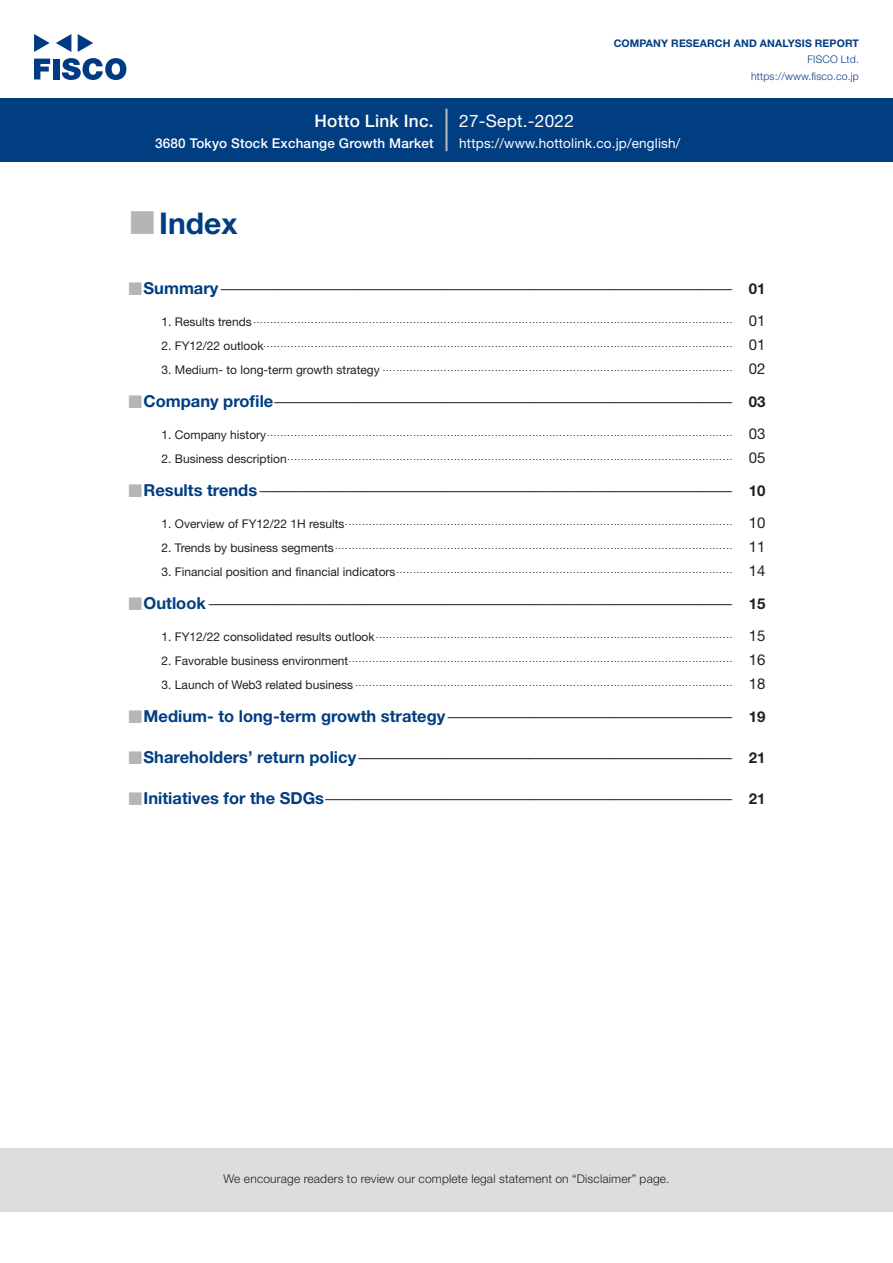
<style>
.page{position:relative;width:893px;height:1263px;background:#fff}
.page>*{position:absolute;margin:0;border:0;box-sizing:border-box;transform-origin:0 0}
.t1{font:700 30px "Helvetica Neue LT Std";color:#003d81}
.t2{font:17.25px "Helvetica Neue LT Std";letter-spacing:.015em;color:#fff}
.t3{font:500 17.25px "Helvetica Neue LT Std";letter-spacing:.015em;color:#fff}
.t4{font:700 16.5px "Helvetica Neue LT Std";color:#003d81}
.t5{font:15px "Helvetica Neue LT Std";color:#231f20}
.t6{font:700 15px "Helvetica Neue LT Std";color:#231f20}
.t7{font:13.5px "Helvetica Neue LT Std";letter-spacing:.015em;color:#fff}
.t8{font:500 13.5px "Helvetica Neue LT Std";letter-spacing:.015em;color:#fff}
.t9{font:12px "Helvetica Neue LT Std";color:#231f20}
.t10{font:300 12px "Helvetica Neue LT Std";letter-spacing:.015em;color:#231f20}
.t11{font:700 10.5px "Helvetica Neue LT Std";letter-spacing:.015em;color:#003d81}
.t12{font:300 10.5px/16.5px "Helvetica Neue LT Std";letter-spacing:.015em;color:#003d81;text-align:right}
.t13{font:9px "Helvetica Neue LT Std";color:#231f20}
.s1{font-family:"Hiragino UD Sans F Std N W6";font-weight:400;color:#b5b5b6}
.s2{font-family:"Hiragino UD Sans Std W6";font-weight:400;color:#b5b5b6}
</style>
<div class="page">
<div style="left:0;top:1148px;width:893px;height:64px;background:#ddd"></div>
<svg style="left:34px;top:59px;width:16px;height:20px"></svg>
<div style="left:53px;top:59px;width:6px;height:20px;background:#003a83"></div>
<svg style="left:62px;top:58px;width:64px;height:22px"></svg>
<svg style="left:34px;top:34px;width:16px;height:18px"></svg>
<svg style="left:78px;top:34px;width:15px;height:18px"></svg>
<svg style="left:56px;top:34px;width:15px;height:18px"></svg>
<div style="left:0;top:98px;width:893px;height:64px;background:#003d81"></div>
<hr style="left:445px;top:109px;width:3px;height:42px;background:#b5b5b6">
<h2 class="t3" style="left:315px;top:110px;width:121px">Hotto Link Inc.</h2>
<h3 class="t8" style="left:155px;top:135px;width:280px">3680 Tokyo Stock Exchange Growth Market</h3>
<h1 class="t1" style="left:128px;top:204px;width:112px"><span class="s1">■</span>Index</h1>
<h2 class="t2" style="left:459px;top:110px;width:116px">27-Sept.-2022</h2>
<p class="t11" style="left:614px;top:37px;width:247px">COMPANY RESEARCH AND ANALYSIS REPORT</p>
<p class="t12" style="left:751px;top:51px;width:109px">FISCO Ltd. https://www.fisco.co j p.</p>
<h3 class="t7" style="left:459px;top:135px;width:223px">https://www.hottolink.co j p. /english/</h3>
<h3 class="t4" style="left:127px;top:278px;width:93px"><span class="s2">■</span>Summary</h3>
<h3 class="t9" style="left:220px;top:281px;width:514px">---------------------------------------------------------------------------------------------------------------------------------------------------------------------------</h3>
<h3 class="t9" style="left:162px;top:314px;width:92px">1. Results trends</h3>
<p class="t13" style="left:253px;top:314px;width:480px">.............................................................................................................................................</p>
<h3 class="t9" style="left:162px;top:338px;width:104px">2. FY12/22 outlook</h3>
<p class="t13" style="left:264px;top:338px;width:470px">..........................................................................................................................................</p>
<h3 class="t9" style="left:162px;top:362px;width:220px">3. Medium to- long-term growth strategy</h3>
<p class="t13" style="left:383px;top:362px;width:351px">.......................................................................................................</p>
<h3 class="t4" style="left:127px;top:391px;width:148px"><span class="s2">■</span>Company profile</h3>
<h3 class="t9" style="left:274px;top:394px;width:460px">---------------------------------------------------------------------------------------------------------------------------------------------------------</h3>
<h3 class="t9" style="left:162px;top:427px;width:106px">1. Company history</h3>
<p class="t13" style="left:267px;top:427px;width:467px">.........................................................................................................................................</p>
<h3 class="t9" style="left:162px;top:451px;width:127px">2. Business description</h3>
<p class="t13" style="left:287px;top:451px;width:446px">...................................................................................................................................</p>
<h3 class="t4" style="left:127px;top:480px;width:131px"><span class="s2">■</span>Results trends</h3>
<h3 class="t9" style="left:259px;top:483px;width:475px">--------------------------------------------------------------------------------------------------------------------------------------------------------------</h3>
<h3 class="t9" style="left:162px;top:516px;width:184px">1. Overview of FY12/22 H1 results</h3>
<p class="t13" style="left:345px;top:516px;width:388px">..................................................................................................................</p>
<h3 class="t9" style="left:162px;top:540px;width:174px">2. Trends by business segments</h3>
<p class="t13" style="left:335px;top:540px;width:399px">.....................................................................................................................</p>
<h3 class="t9" style="left:162px;top:564px;width:236px">3. Financial position and financial indicators</h3>
<p class="t13" style="left:396px;top:564px;width:337px">...................................................................................................</p>
<h3 class="t4" style="left:127px;top:593px;width:80px"><span class="s2">■</span>Outlook</h3>
<h3 class="t9" style="left:208px;top:596px;width:526px">-------------------------------------------------------------------------------------------------------------------------------------------------------------------------------</h3>
<h3 class="t9" style="left:162px;top:629px;width:215px">1. FY12/22 consolidated results outlook</h3>
<p class="t13" style="left:376px;top:629px;width:358px">.........................................................................................................</p>
<h3 class="t9" style="left:162px;top:653px;width:188px">2. Favorable business environment</h3>
<p class="t13" style="left:349px;top:653px;width:385px">.................................................................................................................</p>
<h3 class="t9" style="left:162px;top:677px;width:193px">3. Launch of Web3 related business</h3>
<p class="t13" style="left:355px;top:677px;width:378px">...............................................................................................................</p>
<h3 class="t4" style="left:127px;top:706px;width:320px"><span class="s2">■</span>Medium- to long-term growth strategy</h3>
<h3 class="t9" style="left:447px;top:709px;width:287px">-----------------------------------------------------------------------------------------------</h3>
<h3 class="t4" style="left:127px;top:747px;width:230px"><span class="s2">■</span>Shareholders’ return policy</h3>
<h3 class="t9" style="left:358px;top:750px;width:377px">-----------------------------------------------------------------------------------------------------------------------------</h3>
<h3 class="t4" style="left:127px;top:788px;width:198px"><span class="s2">■</span>Initiatives for the SDGs</h3>
<h3 class="t9" style="left:325px;top:791px;width:410px">----------------------------------------------------------------------------------------------------------------------------------------</h3>
<h3 class="t6" style="left:749px;top:279px;width:18px">01</h3>
<h3 class="t5" style="left:749px;top:311px;width:18px">01</h3>
<h3 class="t5" style="left:749px;top:335px;width:18px">01</h3>
<h3 class="t5" style="left:749px;top:359px;width:18px">02</h3>
<h3 class="t6" style="left:749px;top:392px;width:18px">03</h3>
<h3 class="t5" style="left:749px;top:424px;width:18px">03</h3>
<h3 class="t5" style="left:749px;top:448px;width:18px">05</h3>
<h3 class="t6" style="left:749px;top:481px;width:18px">10</h3>
<h3 class="t5" style="left:749px;top:513px;width:18px">10</h3>
<h3 class="t5" style="left:749px;top:537px;width:18px">11</h3>
<h3 class="t5" style="left:749px;top:561px;width:18px">14</h3>
<h3 class="t6" style="left:749px;top:594px;width:18px">15</h3>
<h3 class="t5" style="left:749px;top:626px;width:18px">15</h3>
<h3 class="t5" style="left:749px;top:650px;width:18px">16</h3>
<h3 class="t5" style="left:749px;top:674px;width:18px">18</h3>
<h3 class="t6" style="left:749px;top:707px;width:18px">19</h3>
<h3 class="t6" style="left:749px;top:748px;width:18px">21</h3>
<h3 class="t6" style="left:749px;top:789px;width:18px">21</h3>
<h3 class="t10" style="left:223px;top:1171px;width:448px">We encourage readers to review our complete legal statement on “Disclaimer” page.</h3>
</div>
